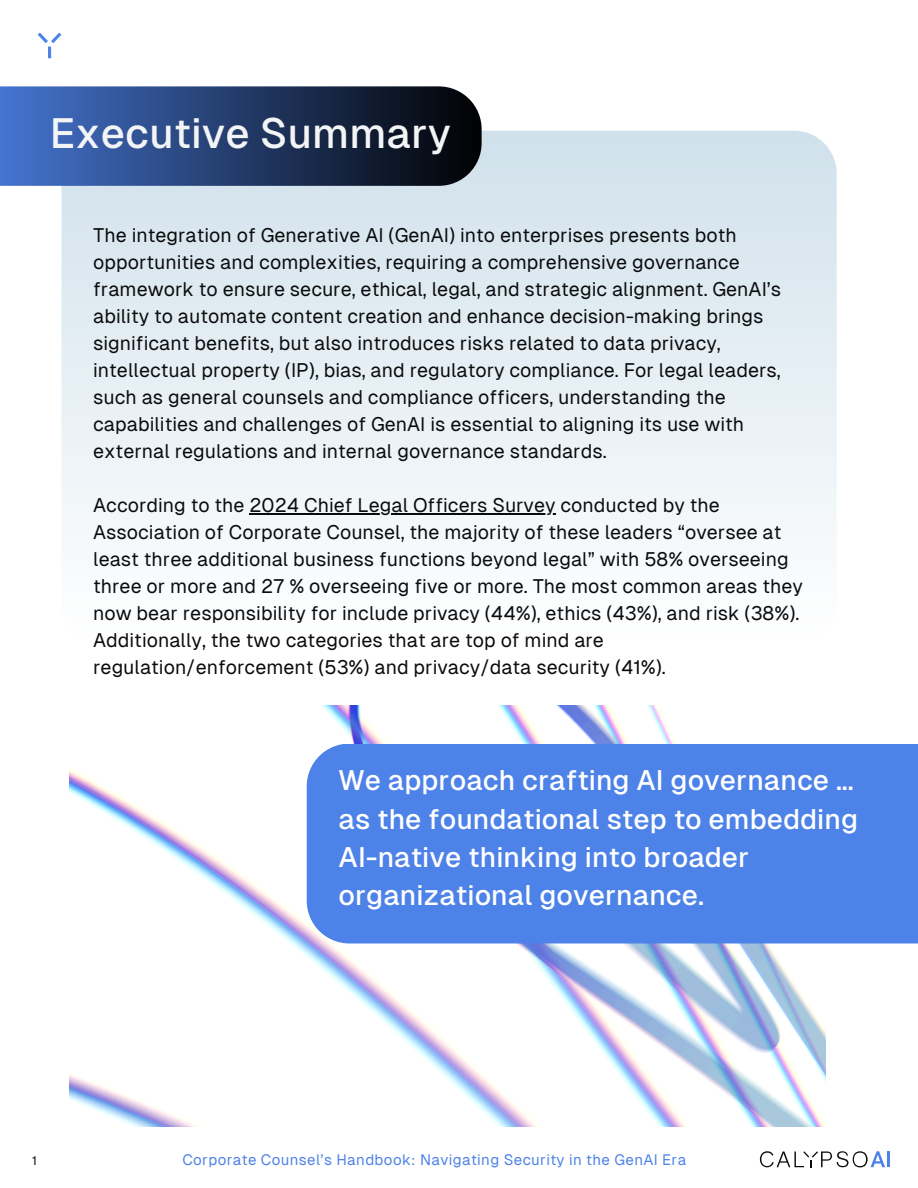
<style>
.page{position:relative;width:918px;height:1188px;background:#fff}
.page>*{position:absolute;margin:0;border:0;box-sizing:border-box;transform-origin:0 0}
.t1{font:500 42px "Geist";color:#f3f4f6}
.t2{font:500 28.05px/38.2px "Geist";color:#fff}
.t3{font:19.5px/27px "Geist";color:#0a0b0d}
.t4{font:15px "Geist";letter-spacing:.025em;color:#4d82e8}
.t5{font:12.6px "Geist";color:#0a0b0d}
</style>
<div class="page">
<svg style="left:38px;top:33px;width:23px;height:25px"></svg>
<svg style="left:759px;top:1151px;width:126px;height:16px"></svg>
<hr style="left:887px;top:1151px;width:3px;height:16px;background:#4d82e8">
<img style="left:70px;top:706px;width:756px;height:420px">
<svg style="left:62px;top:131px;width:774px;height:401px;fill:#e4edf3"></svg>
<svg style="left:0;top:86px;width:482px;height:100px;background:#28406e"></svg>
<div style="left:307px;top:744px;width:611px;height:199px;background:#4d82e8"></div>
<hr style="left:250px;top:513px;width:306px;height:1px;background:#0a0b0d">
<p class="t1" style="left:50px;top:109px;width:403px">Executive Summary</p>
<h3 class="t3" style="left:93px;top:222px;width:690px">The integration of Generative AI (GenAI) into enterprises presents both opportunities and complexities, requiring a comprehensive governance framework to ensure secure, ethical, legal, and strategic alignment. GenAI’s ability to automate content creation and enhance decision-making brings significant benefits, but also introduces risks related to data privacy, intellectual property (IP), bias, and regulatory compliance. For legal leaders, such as general counsels and compliance officers, understanding the capabilities and challenges of GenAI is essential to aligning its use with external regulations and internal governance standards.</h3>
<h3 class="t3" style="left:93px;top:492px;width:628px">According to the 2024 Chief Legal Officers Survey conducted by the</h3>
<p class="t3" style="left:93px;top:519px;width:711px">Association of Corporate Counsel, the majority of these leaders “oversee at least three additional business functions beyond legal” with 58% overseeing three or more and 27 % overseeing five or more. The most common areas they now bear responsibility for include privacy (44%), ethics (43%), and risk (38%).<br>Additionally, the two categories that are top of mind are regulation/enforcement (53%) and privacy/data security (41%).</p>
<p class="t2" style="left:339px;top:761px;width:521px">We approach crafting AI governance ... as the foundational step to embedding AI-native thinking into broader organizational governance.</p>
<h2 class="t5" style="left:32px;top:1153px;width:6px">1</h2>
<p class="t4" style="left:182px;top:1151px;width:505px">Corporate Counsel’s Handbook: Navigating Security in the GenAI Era</p>
</div>
